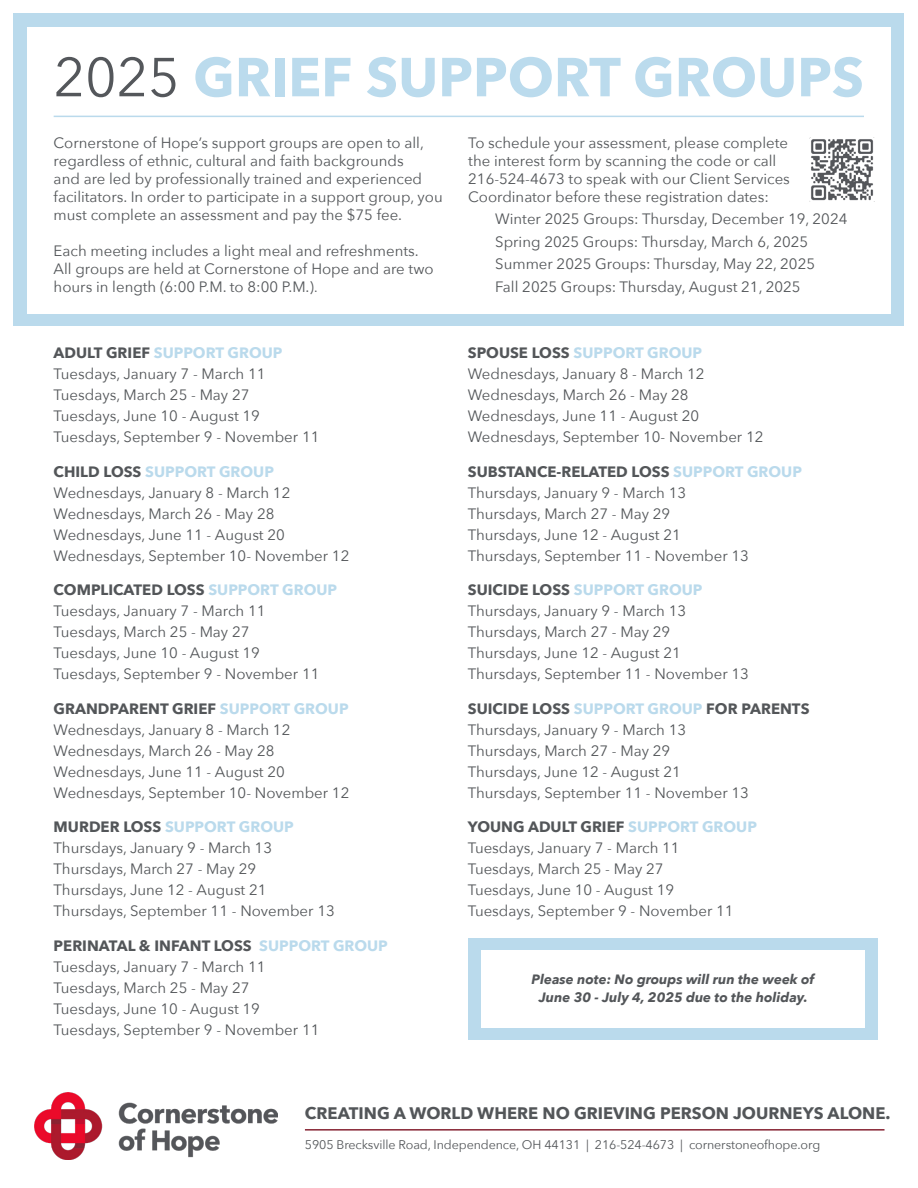
<style>
.page{position:relative;width:918px;height:1188px;background:#fff}
.page>*{position:absolute;margin:0;border:0;box-sizing:border-box;transform-origin:0 0}
.t1{font:700 54.3px "Avenir Next";color:#bbdbed}
.t2{font:700 16.65px "Avenir Next";color:#535659}
.t3{font:15px/18px "Avenir Next";color:#535659}
.t4{font:700 15px "Avenir Next";color:#535659}
.t5{font:700 15px "Avenir Next";color:#badaec}
.t6{font:italic 700 13.5px/18px "Avenir Next";color:#535659;text-align:center}
.t7{font:12.45px "Avenir Next";letter-spacing:-.01em;color:#535659}
.s1{font-weight:400;color:#54575b}
.s2{font-size:13.5px}
.s3{color:#535659}
.s4{color:#badaec}
</style>
<div class="page">
<div style="left:14px;top:13px;width:890px;height:313px;background:#badaec"></div>
<div style="left:27px;top:27px;width:864px;height:286px;background:#fff"></div>
<img style="left:34px;top:1092px;width:243px;height:68px">
<hr style="left:305px;top:1129px;width:580px;height:2px;background:#862333">
<hr style="left:54px;top:116px;width:810px;height:1px;background:#badaec">
<div style="left:468px;top:939px;width:410px;height:101px;background:#badaec"></div>
<div style="left:481px;top:950px;width:384px;height:78px;background:#fff"></div>
<img style="left:809px;top:137px;width:65px;height:65px">
<h1 class="t1" style="left:54px;top:30px;width:812px"><span class="s1">2025</span> GRIEF SUPPORT GROUPS</h1>
<p class="t3" style="left:54px;top:133px;width:391px">Cornerstone of Hope’s support groups are open to all, regardless of ethnic, cultural and faith backgrounds<br>and are led by professionally trained and experienced facilitators. In order to participate in a support group, you must complete an assessment and pay the $75 fee.</p>
<p class="t3" style="left:54px;top:241px;width:382px">Each meeting includes a light meal and refreshments.<br>All groups are held at Cornerstone of Hope and are two hours in length (6:00 P.M. to 8:00 P.M.)<span class="s2">.</span></p>
<p class="t3" style="left:468px;top:133px;width:323px">To schedule your assessment, please complete the interest form by scanning the code or call 216-524-4673 to speak with our Client Services Coordinator before these registration dates:</p>
<p class="t3" style="left:495px;top:210px;width:354px">Winter 2025 Groups: Thursday, December 19, 2024</p>
<p class="t3" style="left:495px;top:232px;width:314px">Spring 2025 Groups: Thursday, March 6, 2025</p>
<p class="t3" style="left:495px;top:255px;width:321px">Summer 2025 Groups: Thursday, May 22, 2025</p>
<p class="t3" style="left:495px;top:277px;width:307px">Fall 2025 Groups: Thursday, August 21, 2025</p>
<p class="t5" style="left:54px;top:340px;width:230px"><span class="s3">ADULT GRIEF</span> SUPPORT GROUP</p>
<p class="t3" style="left:54px;top:365px;width:213px">Tuesdays, January 7 - March 11</p>
<p class="t3" style="left:54px;top:386px;width:197px">Tuesdays, March 25 - May 27</p>
<p class="t3" style="left:54px;top:407px;width:208px">Tuesdays, June 10 - August 19</p>
<p class="t3" style="left:54px;top:428px;width:267px">Tuesdays, September 9 - November 11</p>
<p class="t5" style="left:54px;top:459px;width:222px"><span class="s3">CHILD LOSS</span> SUPPORT GROUP</p>
<p class="t3" style="left:54px;top:483px;width:238px">Wednesdays, January 8 - March 12</p>
<p class="t3" style="left:54px;top:504px;width:222px">Wednesdays, March 26 - May 28</p>
<p class="t3" style="left:54px;top:525px;width:233px">Wednesdays, June 11 - August 20</p>
<p class="t3" style="left:54px;top:546px;width:297px">Wednesdays, September 10- November 12</p>
<p class="t4" style="left:54px;top:577px;width:285px">COMPLICATED LOSS <span class="s4">SUPPORT GROUP</span></p>
<p class="t3" style="left:54px;top:602px;width:213px">Tuesdays, January 7 - March 11</p>
<p class="t3" style="left:54px;top:623px;width:197px">Tuesdays, March 25 - May 27</p>
<p class="t3" style="left:54px;top:644px;width:208px">Tuesdays, June 10 - August 19</p>
<p class="t3" style="left:54px;top:665px;width:267px">Tuesdays, September 9 - November 11</p>
<p class="t4" style="left:54px;top:696px;width:296px">GRANDPARENT GRIEF <span class="s4">SUPPORT GROUP</span></p>
<p class="t3" style="left:54px;top:720px;width:238px">Wednesdays, January 8 - March 12</p>
<p class="t3" style="left:54px;top:741px;width:222px">Wednesdays, March 26 - May 28</p>
<p class="t3" style="left:54px;top:762px;width:233px">Wednesdays, June 11 - August 20</p>
<p class="t3" style="left:54px;top:783px;width:297px">Wednesdays, September 10- November 12</p>
<p class="t5" style="left:54px;top:814px;width:242px"><span class="s3">MURDER LOSS</span> SUPPORT GROUP</p>
<p class="t3" style="left:54px;top:839px;width:220px">Thursdays, January 9 - March 13</p>
<p class="t3" style="left:54px;top:860px;width:204px">Thursdays, March 27 - May 29</p>
<p class="t3" style="left:54px;top:881px;width:214px">Thursdays, June 12 - August 21</p>
<p class="t3" style="left:54px;top:902px;width:283px">Thursdays, September 11 - November 13</p>
<p class="t4" style="left:54px;top:933px;width:336px">PERINATAL &amp; INFANT LOSS <span class="s4">SUPPORT GROUP</span></p>
<p class="t3" style="left:54px;top:957px;width:213px">Tuesdays, January 7 - March 11</p>
<p class="t3" style="left:54px;top:978px;width:197px">Tuesdays, March 25 - May 27</p>
<p class="t3" style="left:54px;top:999px;width:208px">Tuesdays, June 10 - August 19</p>
<p class="t3" style="left:54px;top:1020px;width:267px">Tuesdays, September 9 - November 11</p>
<p class="t5" style="left:468px;top:340px;width:236px"><span class="s3">SPOUSE LOSS</span> SUPPORT GROUP</p>
<p class="t3" style="left:468px;top:365px;width:238px">Wednesdays, January 8 - March 12</p>
<p class="t3" style="left:468px;top:386px;width:222px">Wednesdays, March 26 - May 28</p>
<p class="t3" style="left:468px;top:407px;width:233px">Wednesdays, June 11 - August 20</p>
<p class="t3" style="left:468px;top:428px;width:297px">Wednesdays, September 10- November 12</p>
<p class="t4" style="left:468px;top:459px;width:336px">SUBSTANCE-RELATED LOSS <span class="s4">SUPPORT GROUP</span></p>
<p class="t3" style="left:468px;top:483px;width:220px">Thursdays, January 9 - March 13</p>
<p class="t3" style="left:468px;top:504px;width:204px">Thursdays, March 27 - May 29</p>
<p class="t3" style="left:468px;top:525px;width:214px">Thursdays, June 12 - August 21</p>
<p class="t3" style="left:468px;top:546px;width:283px">Thursdays, September 11 - November 13</p>
<p class="t5" style="left:468px;top:577px;width:236px"><span class="s3">SUICIDE LOSS</span> SUPPORT GROUP</p>
<p class="t3" style="left:468px;top:602px;width:220px">Thursdays, January 9 - March 13</p>
<p class="t3" style="left:468px;top:623px;width:204px">Thursdays, March 27 - May 29</p>
<p class="t3" style="left:468px;top:644px;width:214px">Thursdays, June 12 - August 21</p>
<p class="t3" style="left:468px;top:665px;width:283px">Thursdays, September 11 - November 13</p>
<p class="t4" style="left:468px;top:696px;width:343px">SUICIDE LOSS <span class="s4">SUPPORT GROUP</span> FOR PARENTS</p>
<p class="t3" style="left:468px;top:720px;width:220px">Thursdays, January 9 - March 13</p>
<p class="t3" style="left:468px;top:741px;width:204px">Thursdays, March 27 - May 29</p>
<p class="t3" style="left:468px;top:762px;width:214px">Thursdays, June 12 - August 21</p>
<p class="t3" style="left:468px;top:783px;width:283px">Thursdays, September 11 - November 13</p>
<p class="t4" style="left:468px;top:814px;width:291px">YOUNG ADULT GRIEF <span class="s4">SUPPORT GROUP</span></p>
<p class="t3" style="left:468px;top:839px;width:213px">Tuesdays, January 7 - March 11</p>
<p class="t3" style="left:468px;top:860px;width:197px">Tuesdays, March 25 - May 27</p>
<p class="t3" style="left:468px;top:881px;width:208px">Tuesdays, June 10 - August 19</p>
<p class="t3" style="left:468px;top:902px;width:267px">Tuesdays, September 9 - November 11</p>
<p class="t6" style="left:532px;top:970px;width:284px">Please note: No groups will run the week of<br>June 30 - July 4, 2025 due to the holiday.</p>
<p class="t2" style="left:305px;top:1098px;width:587px">CREATING A WORLD WHERE NO GRIEVING PERSON JOURNEYS ALONE.</p>
<p class="t7" style="left:305px;top:1134px;width:517px">5905 Brecksville Road, Independence, OH 44131 | 216-524-4673 | cornerstoneofhope.org</p>
</div>
